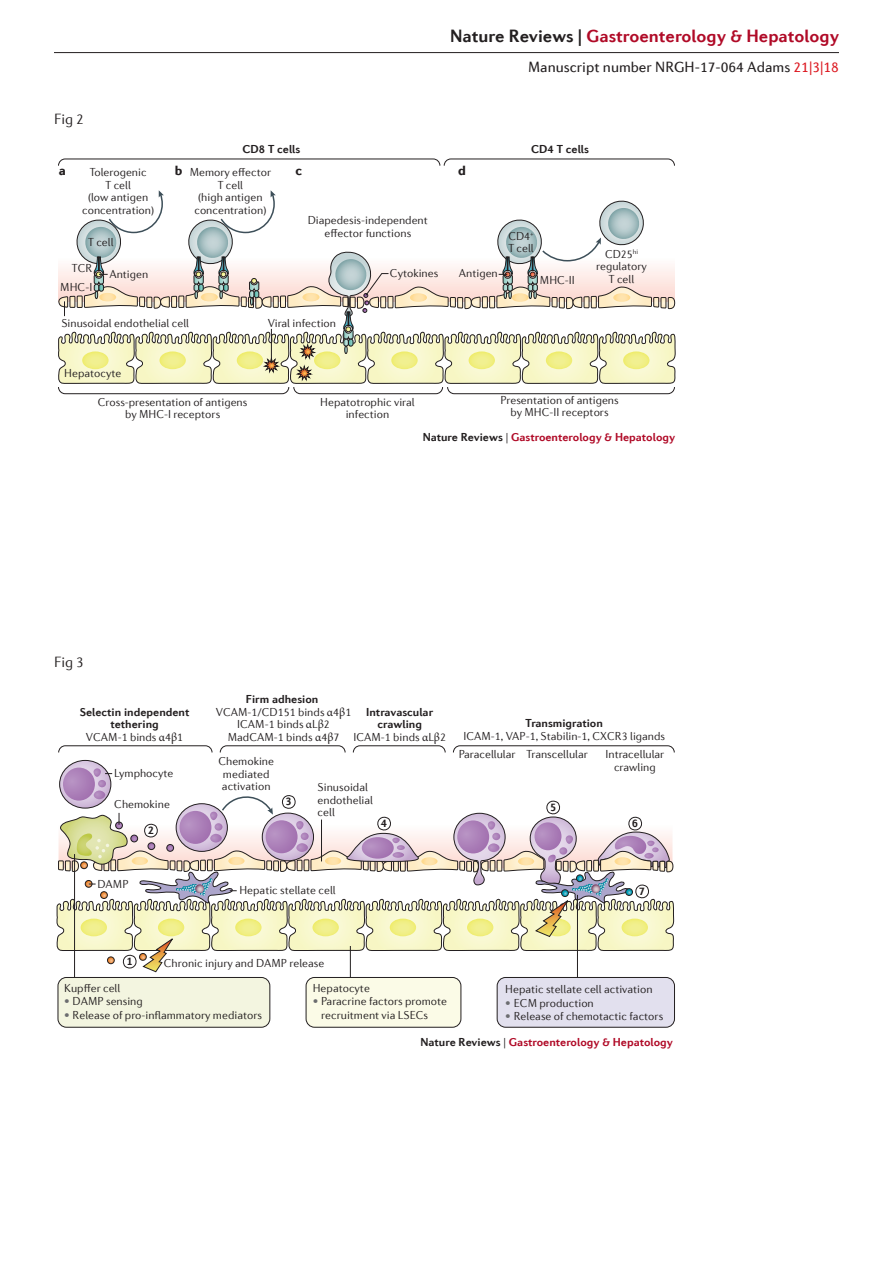
<style>
.page{position:relative;width:893px;height:1263px;background:#fff}
.page>*{position:absolute;margin:0;border:0;box-sizing:border-box;transform-origin:0 0}
.t1{font:700 18px "Diverda Sans Com";color:#b00a27}
.t2{font:15px "Diverda Sans Com";color:#231f20}
.t3{font:300 15px "Diverda Sans Com";color:#231f20}
.t4{font:900 13.5px "Diverda Sans Com";color:#231f20}
.t5{font:300 11.7px/12.5px "Diverda Sans Com";color:#231f20;text-align:center}
.t6{font:700 11.7px/12.5px "Diverda Sans Com";color:#231f20;text-align:center}
.t7{font:700 11.7px "Diverda Sans Com";color:#b00a27}
.s1{color:#231f20}
.s2{color:#dc1820}
.s3{font-weight:300;color:#231f20}
.s4{font-weight:300}
.s5{font-family:"Minion Pro";font-weight:400;font-size:12px}
.s6{font-weight:700}
.s7{color:#6c6d70}
</style>
<div class="page">
<hr style="left:54px;top:52px;width:785px;height:1px;background:#231f20">
<svg style="left:58px;top:190px;width:618px;height:204px"></svg>
<svg style="left:58px;top:159px;width:617px;height:7px"></svg>
<hr style="left:350px;top:946px;width:1px;height:43px;background:#231f20">
<hr style="left:577px;top:895px;width:1px;height:109px;background:#231f20">
<div style="left:497px;top:977px;width:177px;height:50px;background:#e2e0ee;border-radius:9px"></div>
<div style="left:497px;top:977px;width:178px;height:50px;border:1px solid #231f20;border-radius:9px"></div>
<svg style="left:58px;top:745px;width:154px;height:8px"></svg>
<svg style="left:220px;top:745px;width:125px;height:8px"></svg>
<svg style="left:353px;top:745px;width:93px;height:8px"></svg>
<svg style="left:453px;top:745px;width:222px;height:8px"></svg>
<div style="left:306px;top:977px;width:155px;height:50px;background:#fbfbe7;border-radius:9px"></div>
<div style="left:306px;top:977px;width:155px;height:50px;border:1px solid #231f20;border-radius:9px"></div>
<svg style="left:56px;top:760px;width:618px;height:212px"></svg>
<hr style="left:74px;top:854px;width:1px;height:157px;background:#231f20">
<div style="left:58px;top:977px;width:212px;height:50px;background:#f3f5e0;border-radius:9px"></div>
<div style="left:58px;top:977px;width:212px;height:50px;border:1px solid #231f20;border-radius:9px"></div>
<p class="t3" style="left:54px;top:111px;width:31px">Fig 2</p>
<h1 class="t1" style="left:450px;top:26px;width:390px"><span class="s1">Nature Reviews |</span> Gastroenterology &amp; Hepatology</h1>
<p class="t2" style="left:528px;top:58px;width:312px">Manuscript number NRGH-17-064 Adams <span class="s2">21|3|18</span></p>
<p class="t6" style="left:242px;top:143px;width:59px">CD8 T cells</p>
<p class="t6" style="left:531px;top:143px;width:59px">CD4 T cells</p>
<p class="t4" style="left:59px;top:162px;width:9px">a</p>
<p class="t4" style="left:175px;top:162px;width:9px">b</p>
<p class="t4" style="left:295px;top:162px;width:8px">c</p>
<p class="t4" style="left:458px;top:162px;width:9px">d</p>
<p class="t5" style="left:82px;top:166px;width:73px">Tolerogenic<br>T cell<br>(low antigen concentration)</p>
<p class="t5" style="left:190px;top:166px;width:83px">Memory effector<br>T cell<br>(high antigen concentration)</p>
<p class="t5" style="left:308px;top:214px;width:122px">Diapedesis-independent effector functions</p>
<p class="t5" style="left:88px;top:236px;width:27px">T cell</p>
<p class="t5" style="left:72px;top:262px;width:22px">TCR</p>
<p class="t5" style="left:60px;top:281px;width:34px">MHC-I</p>
<p class="t5" style="left:390px;top:267px;width:50px">Cytokines</p>
<p class="t5" style="left:109px;top:268px;width:40px">Antigen</p>
<p class="t5" style="left:459px;top:267px;width:40px">Antigen</p>
<p class="t5" style="left:61px;top:317px;width:129px">Sinusoidal endothelial cell</p>
<p class="t5" style="left:268px;top:317px;width:70px">Viral infection</p>
<p class="t5" style="left:508px;top:230px;width:27px;line-height:12px;text-align:left">CD4<sup>+<br></sup>T cell</p>
<p class="t5" style="left:540px;top:274px;width:36px">MHC-II</p>
<p class="t5" style="left:64px;top:367px;width:59px">Hepatocyte</p>
<p class="t5" style="left:596px;top:247px;width:52px">CD25<sup>hi </sup>regulatory<br>T cell</p>
<p class="t5" style="left:98px;top:396px;width:151px">Cross-presentation of antigens by MHC-I receptors</p>
<p class="t5" style="left:320px;top:396px;width:96px">Hepatotrophic viral infection</p>
<p class="t5" style="left:500px;top:393px;width:120px">Presentation of antigens by MHC-II receptors</p>
<p class="t7" style="left:423px;top:430px;width:254px"><span class="s1">Nature Reviews</span> <span class="s3">|</span> Gastroenterology &amp; Hepatology</p>
<p class="t3" style="left:54px;top:654px;width:31px">Fig 3</p>
<p class="t6" style="left:80px;top:705px;width:111px">Selectin independent tethering<br><span class="s4">VCAM-1 binds</span> <span class="s5">α</span><span class="s4">4</span><span class="s5">β</span><span class="s4">1</span></p>
<p class="t5" style="left:114px;top:767px;width:61px">Lymphocyte</p>
<p class="t5" style="left:114px;top:798px;width:57px">Chemokine</p>
<p class="t5" style="left:97px;top:877px;width:33px">DAMP</p>
<p class="t6" style="left:148px;top:824px;width:8px">2</p>
<p class="t5" style="left:216px;top:693px;width:137px"><span class="s6">Firm adhesion<br></span>VCAM-1/CD151 binds <span class="s5">α</span>4<span class="s5">β</span>1<br>ICAM-1 binds <span class="s5">α</span>L<span class="s5">β</span>2<br>MadCAM-1 binds <span class="s5">α</span>4<span class="s5">β</span>7</p>
<p class="t6" style="left:353px;top:705px;width:94px">Intravascular crawling<br><span class="s4">ICAM-1 binds</span> <span class="s5">α</span><span class="s4">L</span><span class="s5">β</span><span class="s4">2</span></p>
<p class="t5" style="left:463px;top:717px;width:203px"><span class="s6">Transmigration<br></span>ICAM-1, VAP-1, Stabilin-1, CXCR3 ligands</p>
<p class="t5" style="left:527px;top:748px;width:63px">Transcellular</p>
<p class="t5" style="left:605px;top:748px;width:60px">Intracellular crawling</p>
<p class="t5" style="left:459px;top:748px;width:58px">Paracellular</p>
<p class="t5" style="left:218px;top:755px;width:57px">Chemokine mediated activation</p>
<p class="t5" style="left:318px;top:781px;width:57px;text-align:left">Sinusoidal endothelial cell</p>
<p class="t6" style="left:286px;top:795px;width:8px">3</p>
<p class="t6" style="left:550px;top:801px;width:8px">5</p>
<p class="t5" style="left:239px;top:884px;width:98px">Hepatic stellate cell</p>
<p class="t6" style="left:381px;top:817px;width:8px">4</p>
<p class="t6" style="left:632px;top:817px;width:8px">6</p>
<p class="t6" style="left:639px;top:884px;width:8px">7</p>
<p class="t6" style="left:127px;top:955px;width:8px">1</p>
<p class="t5" style="left:164px;top:957px;width:162px">Chronic injury and DAMP release</p>
<p class="t5" style="left:64px;top:982px;width:58px">Kupffer cell</p>
<p class="t5" style="left:64px;top:995px;width:80px"><span class="s7">•</span> DAMP sensing</p>
<p class="t5" style="left:64px;top:1009px;width:199px"><span class="s7">•</span> Release of pro-inflammatory mediators</p>
<p class="t5" style="left:313px;top:981px;width:59px">Hepatocyte</p>
<p class="t5" style="left:321px;top:994px;width:127px;line-height:13.5px;text-align:left;text-indent:-9px"><span class="s7">•</span> Paracrine factors promote recruitment via LSECs</p>
<p class="t5" style="left:505px;top:983px;width:149px">Hepatic stellate cell activation</p>
<p class="t5" style="left:505px;top:996px;width:90px"><span class="s7">•</span> ECM production</p>
<p class="t5" style="left:505px;top:1010px;width:159px"><span class="s7">•</span> Release of chemotactic factors</p>
<p class="t7" style="left:420px;top:1035px;width:254px"><span class="s1">Nature Reviews</span> <span class="s3">|</span> Gastroenterology &amp; Hepatology</p>
</div>
